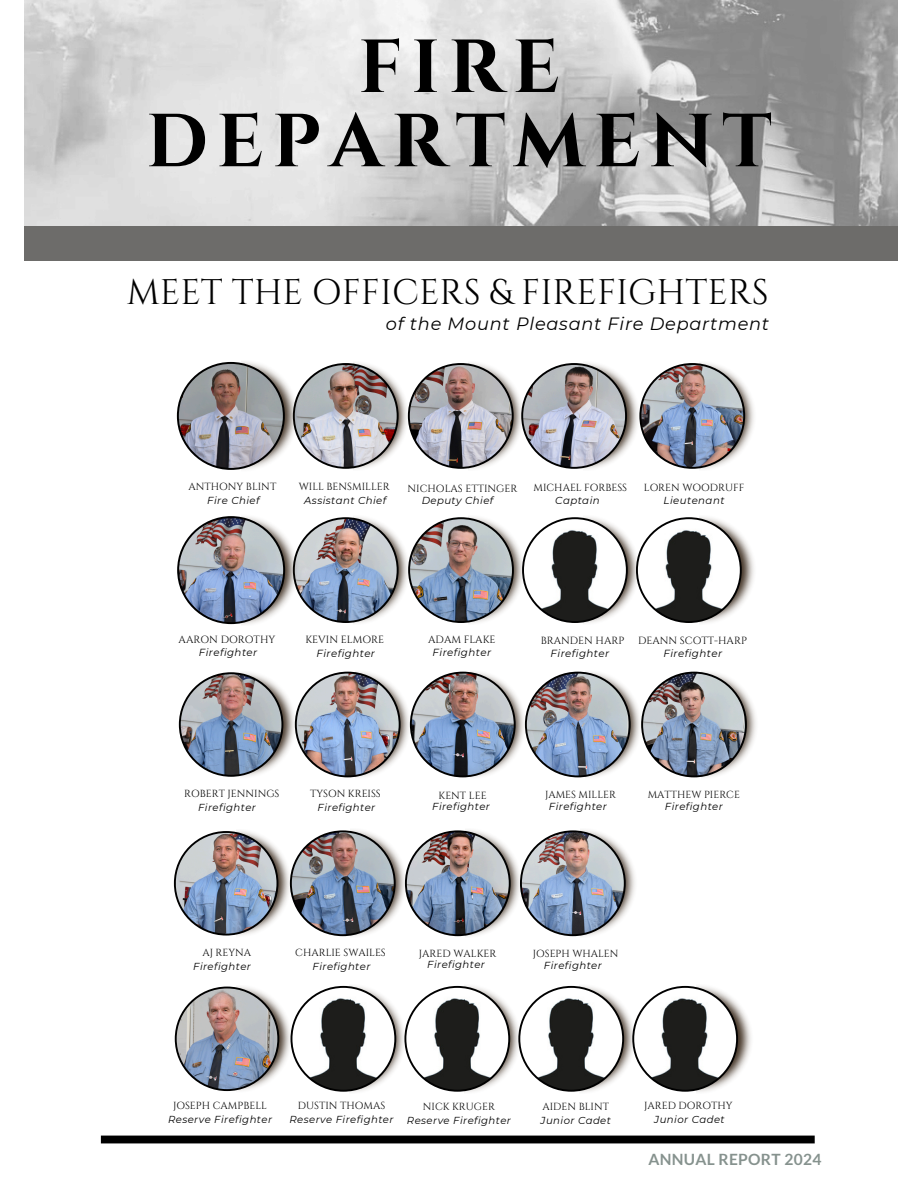
<style>
.page{position:relative;width:918px;height:1188px;background:#fff}
.page>*{position:absolute;margin:0;border:0;box-sizing:border-box;transform-origin:0 0}
.t1{font:700 75px/74.2px "Cinzel";letter-spacing:.11em;color:#000;text-align:center}
.t2{font:35.55px "Cinzel";color:#000}
.t3{font:italic 17.7px "Montserrat";letter-spacing:.04em;color:#000}
.t4{font:700 15.6px "Lato";letter-spacing:.02em;color:#86928e}
.t5{font:10.5px "Cinzel";color:#000}
.t6{font:10.35px "Cinzel";color:#000}
.t7{font:italic 10.35px "Montserrat";letter-spacing:.04em;color:#000}
.t8{font:italic 10.2px "Montserrat";letter-spacing:.04em;color:#000}
.t9{font:10.2px "Cinzel";color:#000}
</style>
<div class="page">
<img style="left:25px;top:0;width:873px;height:227px">
<div style="left:25px;top:227px;width:873px;height:34px;background:#6d6c6a"></div>
<div style="left:101px;top:1136px;width:714px;height:7px;background:#000"></div>
<img style="left:399px;top:388px;width:9px;height:56px">
<img style="left:303px;top:363px;width:96px;height:106px">
<img style="left:241px;top:361px;width:62px;height:87px">
<img style="left:177px;top:362px;width:108px;height:108px">
<img style="left:514px;top:388px;width:7px;height:56px">
<img style="left:408px;top:363px;width:106px;height:106px">
<img style="left:627px;top:384px;width:11px;height:64px">
<img style="left:521px;top:363px;width:106px;height:106px">
<img style="left:745px;top:387px;width:9px;height:58px">
<img style="left:639px;top:363px;width:106px;height:106px">
<img style="left:399px;top:541px;width:9px;height:58px">
<img style="left:303px;top:517px;width:96px;height:106px">
<img style="left:241px;top:538px;width:62px;height:87px">
<img style="left:177px;top:516px;width:108px;height:108px">
<img style="left:514px;top:541px;width:8px;height:58px">
<img style="left:408px;top:517px;width:106px;height:106px">
<img style="left:628px;top:540px;width:8px;height:60px">
<img style="left:742px;top:537px;width:12px;height:66px">
<img style="left:401px;top:697px;width:9px;height:55px">
<img style="left:301px;top:672px;width:100px;height:105px">
<img style="left:283px;top:692px;width:18px;height:65px">
<img style="left:179px;top:672px;width:104px;height:105px">
<img style="left:516px;top:697px;width:9px;height:55px">
<img style="left:410px;top:672px;width:106px;height:105px">
<img style="left:631px;top:696px;width:9px;height:57px">
<img style="left:525px;top:672px;width:106px;height:105px">
<img style="left:747px;top:696px;width:9px;height:57px">
<img style="left:641px;top:672px;width:106px;height:105px">
<img style="left:396px;top:854px;width:9px;height:58px">
<img style="left:296px;top:830px;width:100px;height:106px">
<img style="left:236px;top:830px;width:60px;height:85px">
<img style="left:174px;top:831px;width:104px;height:105px">
<img style="left:511px;top:854px;width:9px;height:58px">
<img style="left:405px;top:830px;width:106px;height:106px">
<img style="left:626px;top:854px;width:9px;height:58px">
<img style="left:520px;top:830px;width:106px;height:106px">
<img style="left:396px;top:1012px;width:8px;height:54px">
<img style="left:237px;top:986px;width:54px;height:84px">
<img style="left:175px;top:987px;width:104px;height:104px">
<svg style="left:522px;top:517px;width:106px;height:106px"></svg>
<svg style="left:636px;top:517px;width:106px;height:106px"></svg>
<img style="left:510px;top:1010px;width:8px;height:58px">
<svg style="left:404px;top:986px;width:106px;height:106px"></svg>
<img style="left:624px;top:1009px;width:8px;height:60px">
<img style="left:738px;top:1005px;width:13px;height:68px">
<svg style="left:518px;top:986px;width:106px;height:106px"></svg>
<svg style="left:632px;top:986px;width:106px;height:106px"></svg>
<svg style="left:291px;top:986px;width:105px;height:106px"></svg>
<h1 class="t1" style="left:146px;top:32px;width:628px">FIRE<br>DEPARTMENT</h1>
<p class="t2" style="left:127px;top:269px;width:643px">MEET THE OFFICERS &amp; FIREFIGHTERS</p>
<p class="t3" style="left:386px;top:313px;width:385px">of the Mount Pleasant Fire Department</p>
<h5 class="t6" style="left:188px;top:480px;width:89px">ANTHONY BLINT</h5>
<p class="t6" style="left:644px;top:481px;width:102px">LOREN WOODRUFF</p>
<p class="t8" style="left:207px;top:494px;width:54px">Fire Chief</p>
<h5 class="t6" style="left:299px;top:480px;width:93px">WILL BENSMILLER</h5>
<p class="t6" style="left:533px;top:481px;width:95px">MICHAEL FORBESS</p>
<p class="t8" style="left:304px;top:494px;width:84px">Assistant Chief</p>
<h5 class="t8" style="left:664px;top:494px;width:62px">Lieutenant</h5>
<p class="t6" style="left:408px;top:482px;width:112px">NICHOLAS ETTINGER</p>
<h5 class="t8" style="left:555px;top:494px;width:46px">Captain</h5>
<p class="t8" style="left:422px;top:494px;width:73px">Deputy Chief</p>
<p class="t6" style="left:179px;top:633px;width:98px">AARON DOROTHY</p>
<p class="t6" style="left:638px;top:634px;width:110px">DEANN SCOTT-HARP</p>
<p class="t8" style="left:199px;top:646px;width:60px">Firefighter</p>
<p class="t5" style="left:428px;top:633px;width:69px">ADAM FLAKE</p>
<p class="t6" style="left:305px;top:633px;width:80px">KEVIN ELMORE</p>
<p class="t6" style="left:541px;top:634px;width:85px">BRANDEN HARP</p>
<p class="t8" style="left:317px;top:648px;width:60px">Firefighter</p>
<p class="t7" style="left:663px;top:647px;width:60px">Firefighter</p>
<h5 class="t8" style="left:433px;top:647px;width:60px">Firefighter</h5>
<p class="t7" style="left:551px;top:647px;width:60px">Firefighter</p>
<h5 class="t6" style="left:310px;top:787px;width:72px">TYSON KREISS</h5>
<h5 class="t9" style="left:545px;top:788px;width:72px">JAMES MILLER</h5>
<p class="t8" style="left:318px;top:801px;width:59px">Firefighter</p>
<p class="t8" style="left:665px;top:800px;width:60px">Firefighter</p>
<p class="t6" style="left:184px;top:787px;width:97px">ROBERT JENNINGS</p>
<p class="t9" style="left:648px;top:788px;width:94px">MATTHEW PIERCE</p>
<p class="t8" style="left:198px;top:801px;width:59px">Firefighter</p>
<h5 class="t6" style="left:439px;top:789px;width:50px">KENT LEE</h5>
<p class="t8" style="left:432px;top:800px;width:59px">Firefighter</p>
<p class="t8" style="left:549px;top:800px;width:60px">Firefighter</p>
<p class="t6" style="left:202px;top:946px;width:50px">AJ REYNA</p>
<h5 class="t8" style="left:193px;top:960px;width:59px">Firefighter</h5>
<h5 class="t6" style="left:295px;top:946px;width:92px">CHARLIE SWAILES</h5>
<h5 class="t9" style="left:533px;top:947px;width:87px">JOSEPH WHALEN</h5>
<p class="t8" style="left:313px;top:960px;width:59px">Firefighter</p>
<p class="t6" style="left:419px;top:947px;width:79px">JARED WALKER</p>
<p class="t8" style="left:427px;top:959px;width:59px">Firefighter</p>
<p class="t8" style="left:544px;top:959px;width:60px">Firefighter</p>
<h5 class="t6" style="left:173px;top:1099px;width:95px">JOSEPH CAMPBELL</h5>
<p class="t8" style="left:168px;top:1113px;width:106px">Reserve Firefighter</p>
<h5 class="t6" style="left:298px;top:1099px;width:89px">DUSTIN THOMAS</h5>
<p class="t8" style="left:290px;top:1113px;width:106px">Reserve Firefighter</p>
<p class="t6" style="left:423px;top:1100px;width:74px">NICK KRUGER</p>
<p class="t8" style="left:407px;top:1114px;width:106px">Reserve Firefighter</p>
<p class="t6" style="left:542px;top:1100px;width:68px">AIDEN BLINT</p>
<p class="t8" style="left:541px;top:1114px;width:72px">Junior Cadet</p>
<p class="t6" style="left:644px;top:1099px;width:90px">JARED DOROTHY</p>
<p class="t8" style="left:654px;top:1113px;width:72px">Junior Cadet</p>
<p class="t4" style="left:648px;top:1149px;width:174px">ANNUAL REPORT 2024</p>
</div>
